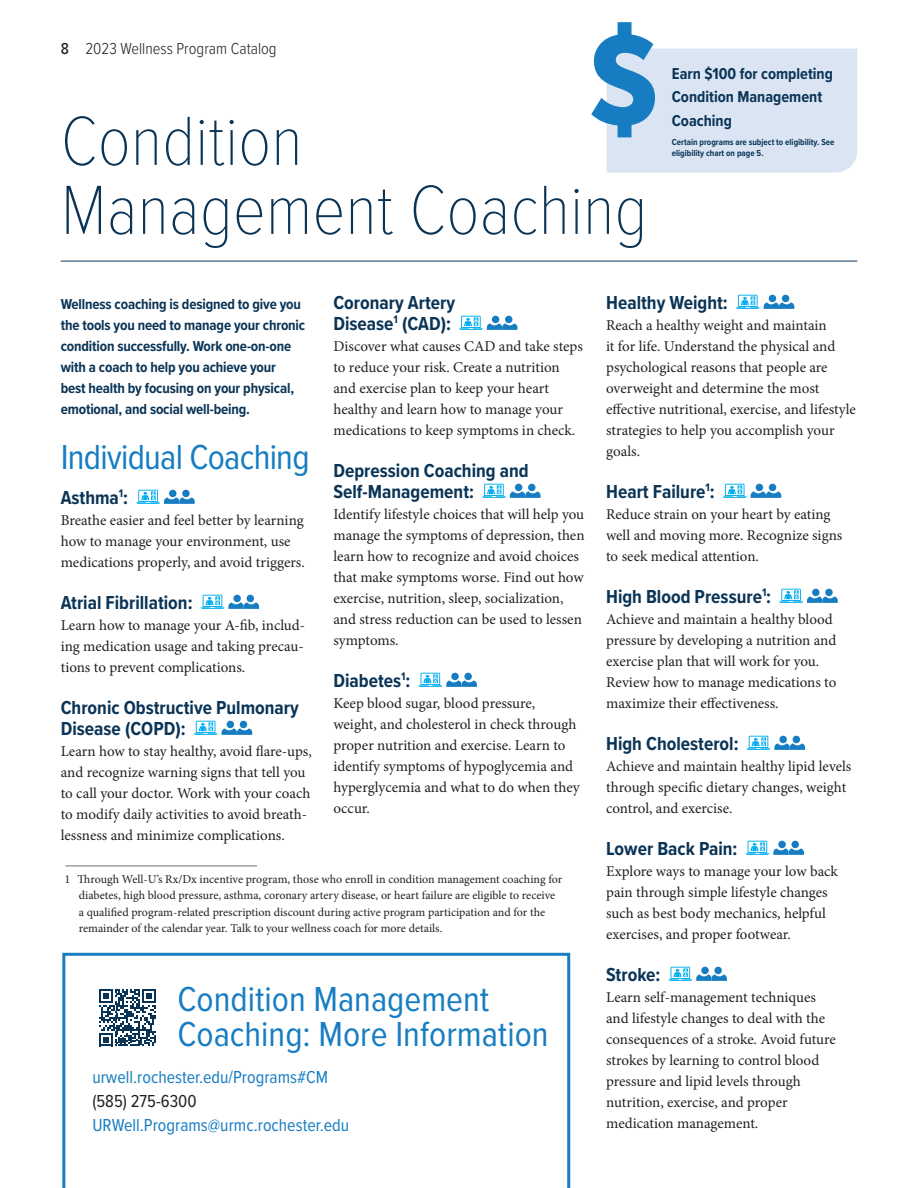
<style>
.page{position:relative;width:918px;height:1188px;background:#fff}
.page>*{position:absolute;margin:0;border:0;box-sizing:border-box;transform-origin:0 0}
.Sidebar{font:132.75px "Proxima Nova Cond Extrabld";color:#177dc2}
.Section_Header{font:100 72px "Proxima Nova Cond";color:#0a3456}
.Header_1{font:36px/34.5px "Proxima Nova Cond";color:#177dc2}
.Header_1-2{font:36px "Proxima Nova Cond";letter-spacing:-.02em;color:#177dc2}
.Header_2{font:700 19.5px/21px "Proxima Nova Cond";color:#0a3456}
.Sidebar-2{font:18px "Proxima Nova Cond";color:#177dc2}
.Sidebar-3{font:18px "Proxima Nova Cond";color:#231f20}
.t1{font:300 16.5px "Proxima Nova Cond";color:#231f20}
.Sidebar-4{font:700 16.35px/23.5px "Proxima Nova Cond";color:#0a3456}
.Text{font:15px/21px "Minion Pro";letter-spacing:-.005em;color:#231f20}
.Sidebar-5{font:700 15px/21px "Proxima Nova Cond";letter-spacing:-.01em;color:#0a3456}
.Footnote{font:12px/16.5px "Minion Pro";color:#231f20}
.Sidebar-6{font:700 9px "Proxima Nova Cond";color:#0a3456}
.s1{font-weight:500}
</style>
<div class="page">
<div style="left:607px;top:49px;width:250px;height:124px;background:#dae4f3"></div>
<hr style="left:61px;top:261px;width:796px;height:1px;background:#0a3456">
<svg style="left:136px;top:490px;width:59px;height:14px"></svg>
<svg style="left:201px;top:595px;width:58px;height:14px"></svg>
<svg style="left:194px;top:721px;width:58px;height:14px"></svg>
<svg style="left:459px;top:316px;width:58px;height:14px"></svg>
<svg style="left:482px;top:484px;width:59px;height:14px"></svg>
<svg style="left:419px;top:673px;width:58px;height:14px"></svg>
<svg style="left:736px;top:295px;width:58px;height:14px"></svg>
<svg style="left:723px;top:484px;width:58px;height:14px"></svg>
<svg style="left:779px;top:589px;width:59px;height:14px"></svg>
<svg style="left:747px;top:736px;width:58px;height:14px"></svg>
<svg style="left:746px;top:841px;width:58px;height:14px"></svg>
<svg style="left:669px;top:967px;width:58px;height:14px"></svg>
<svg style="left:62px;top:953px;width:508px;height:235px"></svg>
<div style="left:91px;top:981px;width:73px;height:73px;background:#fff"></div>
<svg style="left:99px;top:989px;width:57px;height:57px"></svg>
<hr style="left:65px;top:866px;width:192px;height:1px;background:#707070">
<p class="t1" style="left:61px;top:36px;width:217px"><span class="s1">8</span> 2023 Wellness Program Catalog</p>
<p class="Section_Header" style="left:61px;top:88px;width:243px">Condition</p>
<p class="Sidebar" style="left:589px;top:-18px;width:70px">$</p>
<p class="Section_Header" style="left:61px;top:157px;width:588px">Management Coaching</p>
<p class="Sidebar-4" style="left:672px;top:61px;width:163px">Earn $100 for completing<br>Condition Management<br>Coaching</p>
<p class="Sidebar-6" style="left:672px;top:135px;width:164px">Certain programs are subject to eligibility. See</p>
<p class="Sidebar-6" style="left:672px;top:146px;width:93px">eligibility chart on page 5.</p>
<p class="Sidebar-5" style="left:61px;top:293px;width:246px">Wellness coaching is designed to give you the tools you need to manage your chronic condition successfully. Work one-on-one with a coach to help you achieve your<br>best health by focusing on your physical, emotional, and social well-being.</p>
<p class="Header_1-2" style="left:61px;top:431px;width:250px">Individual Coaching</p>
<p class="Header_2" style="left:61px;top:486px;width:69px">Asthma<sup>1</sup>:</p>
<p class="Text" style="left:61px;top:510px;width:246px">Breathe easier and feel better by learning how to manage your environment, use medications properly, and avoid triggers.</p>
<p class="Header_2" style="left:61px;top:591px;width:133px">Atrial Fibrillation:</p>
<p class="Text" style="left:61px;top:615px;width:246px;text-align:justify">Learn how to manage your A-fib, includ&shy;ing medication usage and taking precau&shy;tions to prevent complications.</p>
<p class="Header_2" style="left:61px;top:696px;width:240px">Chronic Obstructive Pulmonary<br>Disease (COPD):</p>
<p class="Text" style="left:61px;top:741px;width:253px">Learn how to stay healthy, avoid flare-ups, and recognize warning signs that tell you to call your doctor. Work with your coach to modify daily activities to avoid breath&shy;lessness and minimize complications.</p>
<p class="Header_2" style="left:333px;top:291px;width:123px">Coronary Artery<br>Disease<sup>1</sup> (CAD):</p>
<p class="Text" style="left:333px;top:336px;width:251px">Discover what causes CAD and take steps to reduce your risk. Create a nutrition and exercise plan to keep your heart healthy and learn how to manage your medications to keep symptoms in check.</p>
<p class="Header_2" style="left:333px;top:459px;width:197px">Depression Coaching and<br>Self-Management:</p>
<p class="Text" style="left:333px;top:504px;width:253px">Identify lifestyle choices that will help you manage the symptoms of depression, then learn how to recognize and avoid choices that make symptoms worse. Find out how exercise, nutrition, sleep, socialization, and stress reduction can be used to lessen symptoms.</p>
<p class="Header_2" style="left:333px;top:669px;width:78px">Diabetes<sup>1</sup>:</p>
<p class="Text" style="left:333px;top:693px;width:248px">Keep blood sugar, blood pressure, weight, and cholesterol in check through proper nutrition and exercise. Learn to identify symptoms of hypoglycemia and hyperglycemia and what to do when they occur.</p>
<p class="Footnote" style="left:79px;top:870px;width:485px;text-indent:-14px">1 Through Well-U’s Rx/Dx incentive program, those who enroll in condition management coaching for diabetes, high blood pressure, asthma, coronary artery disease, or heart failure are eligible to receive a qualified program-related prescription discount during active program participation and for the remainder of the calendar year. Talk to your wellness coach for more details.</p>
<p class="Header_1" style="left:177px;top:981px;width:373px">Condition Management<br>Coaching: More Information</p>
<p class="Sidebar-2" style="left:92px;top:1064px;width:237px">urwell.rochester.edu/Programs#CM</p>
<p class="Sidebar-3" style="left:92px;top:1088px;width:106px">(585) 275-6300</p>
<p class="Sidebar-2" style="left:92px;top:1112px;width:258px">URWell.Programs@urmc.rochester.edu</p>
<p class="Header_2" style="left:606px;top:291px;width:123px">Healthy Weight:</p>
<p class="Text" style="left:606px;top:315px;width:251px">Reach a healthy weight and maintain<br>it for life. Understand the physical and psychological reasons that people are overweight and determine the most effective nutritional, exercise, and lifestyle strategies to help you accomplish your goals.</p>
<p class="Header_2" style="left:606px;top:480px;width:110px">Heart Failure<sup>1</sup>:</p>
<p class="Text" style="left:606px;top:504px;width:238px">Reduce strain on your heart by eating well and moving more. Recognize signs to seek medical attention.</p>
<p class="Header_2" style="left:606px;top:585px;width:167px">High Blood Pressure<sup>1</sup>:</p>
<p class="Text" style="left:606px;top:609px;width:232px">Achieve and maintain a healthy blood pressure by developing a nutrition and exercise plan that will work for you.<br>Review how to manage medications to maximize their effectiveness.</p>
<p class="Header_2" style="left:606px;top:732px;width:134px">High Cholesterol:</p>
<p class="Text" style="left:606px;top:756px;width:247px">Achieve and maintain healthy lipid levels through specific dietary changes, weight control, and exercise.</p>
<p class="Header_2" style="left:606px;top:837px;width:133px">Lower Back Pain:</p>
<p class="Text" style="left:606px;top:861px;width:233px">Explore ways to manage your low back pain through simple lifestyle changes such as best body mechanics, helpful exercises, and proper footwear.</p>
<p class="Header_2" style="left:606px;top:963px;width:56px">Stroke:</p>
<p class="Text" style="left:606px;top:987px;width:231px">Learn self-management techniques and lifestyle changes to deal with the consequences of a stroke. Avoid future strokes by learning to control blood pressure and lipid levels through nutrition, exercise, and proper medication management.</p>
</div>
